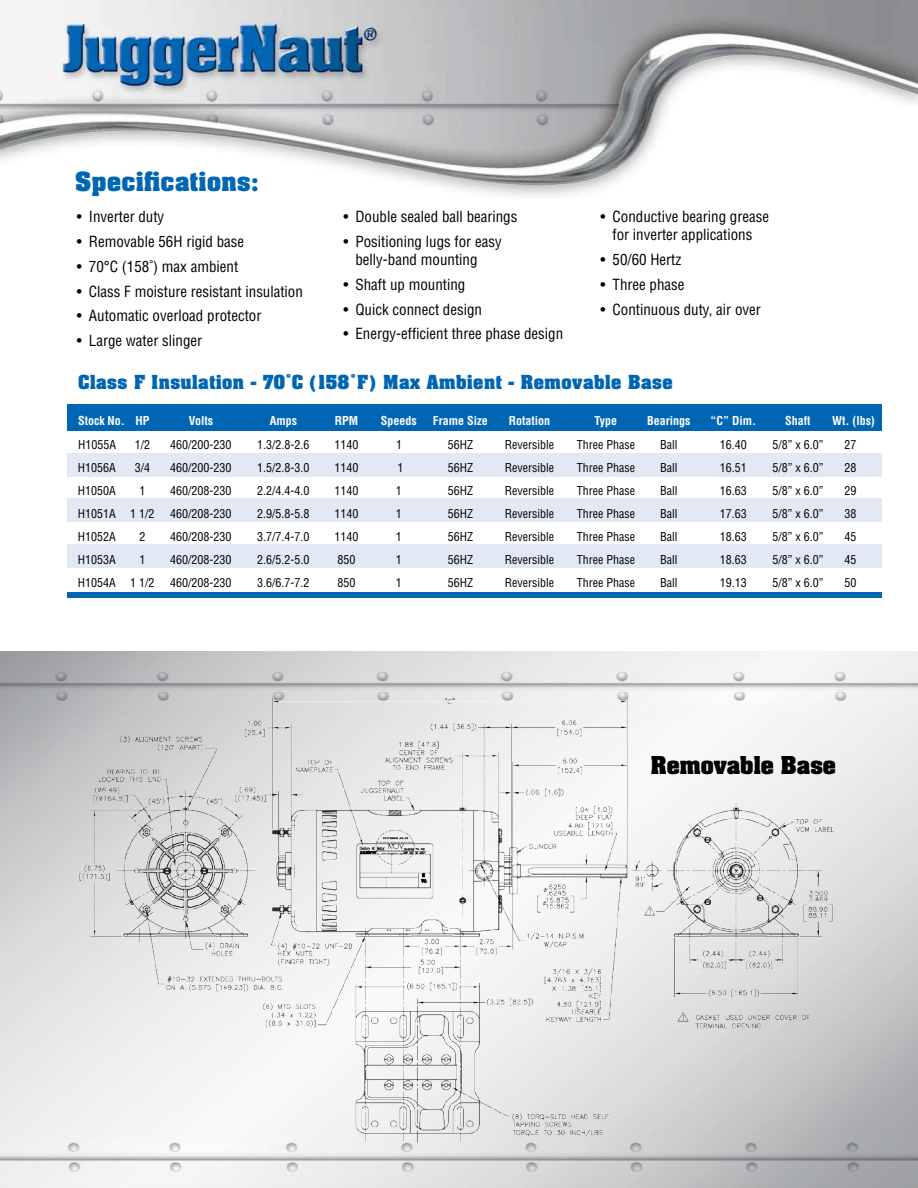
<style>
.page{position:relative;width:918px;height:1188px;background:#fff}
.page>*{position:absolute;margin:0;border:0;box-sizing:border-box;transform-origin:0 0}
.t1{font:700 22.5px "Aachen";letter-spacing:.02em;color:#0066b3}
.t2{font:700 21px "Aachen";color:#000}
.t3{font:700 16.5px "Aachen";letter-spacing:.03em;color:#0066b3}
.t4{font:condensed 15px/18px "Helvetica LT Std";color:#000}
.t5{font:condensed 12px "Helvetica LT Std";color:#000}
.t6{font:700 condensed 12px "Helvetica LT Std";color:#fff}
</style>
<div class="page">
<img style="left:917px;top:651px;width:1px;height:537px">
<img style="left:0;top:0;width:918px;height:196px">
<img style="left:18px;top:651px;width:878px;height:537px">
<div style="left:68px;top:454px;width:814px;height:23px;background:#e3e8f5"></div>
<div style="left:68px;top:499px;width:814px;height:23px;background:#e3e8f5"></div>
<div style="left:68px;top:544px;width:814px;height:24px;background:#e3e8f5"></div>
<div style="left:68px;top:592px;width:814px;height:6px;background:#0066b3"></div>
<div style="left:68px;top:405px;width:814px;height:26px;background:#0066b3"></div>
<h1 class="t1" style="left:75px;top:165px;width:185px">Specifications:</h1>
<p class="t4" style="left:77px;top:208px;width:89px">• Inverter duty</p>
<p class="t4" style="left:77px;top:233px;width:169px">• Removable 56H rigid base</p>
<p class="t4" style="left:77px;top:257px;width:163px">• 70°C (158˚) max ambient</p>
<p class="t4" style="left:77px;top:282px;width:228px">• Class F moisture resistant insulation</p>
<p class="t4" style="left:77px;top:307px;width:186px">• Automatic overload protector</p>
<p class="t4" style="left:77px;top:332px;width:127px">• Large water slinger</p>
<p class="t4" style="left:343px;top:208px;width:176px">• Double sealed ball bearings</p>
<p class="t4" style="left:355px;top:233px;width:148px;text-indent:-12px">• Positioning lugs for easy belly-band mounting</p>
<p class="t4" style="left:343px;top:275px;width:124px">• Shaft up mounting</p>
<p class="t4" style="left:343px;top:300px;width:140px">• Quick connect design</p>
<p class="t4" style="left:343px;top:325px;width:221px">• Energy-efficient three phase design</p>
<p class="t4" style="left:601px;top:208px;width:170px;text-align:center">• Conductive bearing grease for inverter applications</p>
<p class="t4" style="left:601px;top:251px;width:82px">• 50/60 Hertz</p>
<p class="t4" style="left:601px;top:275px;width:86px">• Three phase</p>
<p class="t4" style="left:601px;top:300px;width:162px">• Continuous duty, air over</p>
<h3 class="t3" style="left:78px;top:370px;width:596px">Class F Insulation - 70˚C (158˚F) Max Ambient - Removable Base</h3>
<p class="t6" style="left:78px;top:413px;width:73px">Stock No. HP</p>
<p class="t6" style="left:189px;top:413px;width:26px">Volts</p>
<p class="t6" style="left:270px;top:413px;width:29px">Amps</p>
<p class="t6" style="left:335px;top:413px;width:25px">RPM</p>
<p class="t6" style="left:381px;top:413px;width:37px">Speeds</p>
<p class="t6" style="left:433px;top:413px;width:57px">Frame Size</p>
<p class="t6" style="left:509px;top:413px;width:43px">Rotation</p>
<p class="t6" style="left:595px;top:413px;width:24px">Type</p>
<p class="t6" style="left:647px;top:413px;width:45px">Bearings</p>
<p class="t6" style="left:711px;top:413px;width:47px">“C” Dim.</p>
<p class="t6" style="left:785px;top:413px;width:27px">Shaft</p>
<p class="t6" style="left:832px;top:413px;width:44px">Wt. (lbs)</p>
<p class="t5" style="left:78px;top:437px;width:40px">H1055A</p>
<p class="t5" style="left:135px;top:437px;width:17px">1/2</p>
<p class="t5" style="left:170px;top:437px;width:63px">460/200-230</p>
<p class="t5" style="left:257px;top:437px;width:54px">1.3/2.8-2.6</p>
<p class="t5" style="left:335px;top:437px;width:25px">1140</p>
<p class="t5" style="left:396px;top:437px;width:7px">1</p>
<p class="t5" style="left:448px;top:437px;width:27px">56HZ</p>
<p class="t5" style="left:505px;top:437px;width:51px">Reversible</p>
<p class="t5" style="left:577px;top:437px;width:60px">Three Phase</p>
<p class="t5" style="left:660px;top:437px;width:19px">Ball</p>
<p class="t5" style="left:720px;top:437px;width:28px">16.40</p>
<p class="t5" style="left:772px;top:437px;width:52px">5/8” x 6.0”</p>
<p class="t5" style="left:844px;top:437px;width:13px">27</p>
<p class="t5" style="left:78px;top:460px;width:40px">H1056A</p>
<p class="t5" style="left:135px;top:460px;width:17px">3/4</p>
<p class="t5" style="left:170px;top:460px;width:63px">460/200-230</p>
<p class="t5" style="left:257px;top:460px;width:54px">1.5/2.8-3.0</p>
<p class="t5" style="left:334px;top:460px;width:25px">1140</p>
<p class="t5" style="left:397px;top:460px;width:7px">1</p>
<p class="t5" style="left:448px;top:460px;width:27px">56HZ</p>
<p class="t5" style="left:505px;top:460px;width:51px">Reversible</p>
<p class="t5" style="left:577px;top:460px;width:60px">Three Phase</p>
<p class="t5" style="left:660px;top:460px;width:19px">Ball</p>
<p class="t5" style="left:720px;top:460px;width:28px">16.51</p>
<p class="t5" style="left:772px;top:460px;width:52px">5/8” x 6.0”</p>
<p class="t5" style="left:844px;top:460px;width:13px">28</p>
<p class="t5" style="left:78px;top:483px;width:40px">H1050A</p>
<p class="t5" style="left:139px;top:483px;width:7px">1</p>
<p class="t5" style="left:170px;top:483px;width:63px">460/208-230</p>
<p class="t5" style="left:257px;top:483px;width:54px">2.2/4.4-4.0</p>
<p class="t5" style="left:334px;top:483px;width:25px">1140</p>
<p class="t5" style="left:396px;top:483px;width:7px">1</p>
<p class="t5" style="left:448px;top:483px;width:27px">56HZ</p>
<p class="t5" style="left:505px;top:483px;width:51px">Reversible</p>
<p class="t5" style="left:577px;top:483px;width:60px">Three Phase</p>
<p class="t5" style="left:660px;top:483px;width:19px">Ball</p>
<p class="t5" style="left:720px;top:483px;width:28px">16.63</p>
<p class="t5" style="left:772px;top:483px;width:52px">5/8” x 6.0”</p>
<p class="t5" style="left:844px;top:483px;width:13px">29</p>
<p class="t5" style="left:78px;top:506px;width:78px">H1051A 1 1/2</p>
<p class="t5" style="left:170px;top:506px;width:63px">460/208-230</p>
<p class="t5" style="left:257px;top:506px;width:54px">2.9/5.8-5.8</p>
<p class="t5" style="left:334px;top:506px;width:25px">1140</p>
<p class="t5" style="left:396px;top:506px;width:7px">1</p>
<p class="t5" style="left:448px;top:506px;width:27px">56HZ</p>
<p class="t5" style="left:505px;top:506px;width:51px">Reversible</p>
<p class="t5" style="left:577px;top:506px;width:60px">Three Phase</p>
<p class="t5" style="left:660px;top:506px;width:19px">Ball</p>
<p class="t5" style="left:720px;top:506px;width:28px">17.63</p>
<p class="t5" style="left:772px;top:506px;width:52px">5/8” x 6.0”</p>
<p class="t5" style="left:844px;top:506px;width:13px">38</p>
<p class="t5" style="left:78px;top:529px;width:40px">H1052A</p>
<p class="t5" style="left:139px;top:529px;width:7px">2</p>
<p class="t5" style="left:170px;top:529px;width:63px">460/208-230</p>
<p class="t5" style="left:257px;top:529px;width:54px">3.7/7.4-7.0</p>
<p class="t5" style="left:334px;top:529px;width:25px">1140</p>
<p class="t5" style="left:396px;top:529px;width:7px">1</p>
<p class="t5" style="left:448px;top:529px;width:27px">56HZ</p>
<p class="t5" style="left:505px;top:529px;width:51px">Reversible</p>
<p class="t5" style="left:577px;top:529px;width:60px">Three Phase</p>
<p class="t5" style="left:660px;top:529px;width:19px">Ball</p>
<p class="t5" style="left:720px;top:529px;width:28px">18.63</p>
<p class="t5" style="left:772px;top:529px;width:52px">5/8” x 6.0”</p>
<p class="t5" style="left:844px;top:529px;width:13px">45</p>
<p class="t5" style="left:78px;top:552px;width:40px">H1053A</p>
<p class="t5" style="left:139px;top:552px;width:7px">1</p>
<p class="t5" style="left:170px;top:552px;width:63px">460/208-230</p>
<p class="t5" style="left:257px;top:552px;width:54px">2.6/5.2-5.0</p>
<p class="t5" style="left:337px;top:552px;width:19px">850</p>
<p class="t5" style="left:396px;top:552px;width:7px">1</p>
<p class="t5" style="left:448px;top:552px;width:27px">56HZ</p>
<p class="t5" style="left:505px;top:552px;width:51px">Reversible</p>
<p class="t5" style="left:577px;top:552px;width:60px">Three Phase</p>
<p class="t5" style="left:660px;top:552px;width:19px">Ball</p>
<p class="t5" style="left:720px;top:552px;width:28px">18.63</p>
<p class="t5" style="left:772px;top:552px;width:52px">5/8” x 6.0”</p>
<p class="t5" style="left:844px;top:552px;width:13px">45</p>
<p class="t5" style="left:78px;top:575px;width:78px">H1054A 1 1/2</p>
<p class="t5" style="left:170px;top:575px;width:63px">460/208-230</p>
<p class="t5" style="left:257px;top:575px;width:54px">3.6/6.7-7.2</p>
<p class="t5" style="left:337px;top:575px;width:19px">850</p>
<p class="t5" style="left:396px;top:575px;width:7px">1</p>
<p class="t5" style="left:448px;top:575px;width:27px">56HZ</p>
<p class="t5" style="left:505px;top:575px;width:51px">Reversible</p>
<p class="t5" style="left:577px;top:575px;width:60px">Three Phase</p>
<p class="t5" style="left:660px;top:575px;width:19px">Ball</p>
<p class="t5" style="left:720px;top:575px;width:28px">19.13</p>
<p class="t5" style="left:772px;top:575px;width:52px">5/8” x 6.0”</p>
<p class="t5" style="left:844px;top:575px;width:13px">50</p>
<h2 class="t2" style="left:651px;top:750px;width:187px">Removable Base</h2>
</div>
